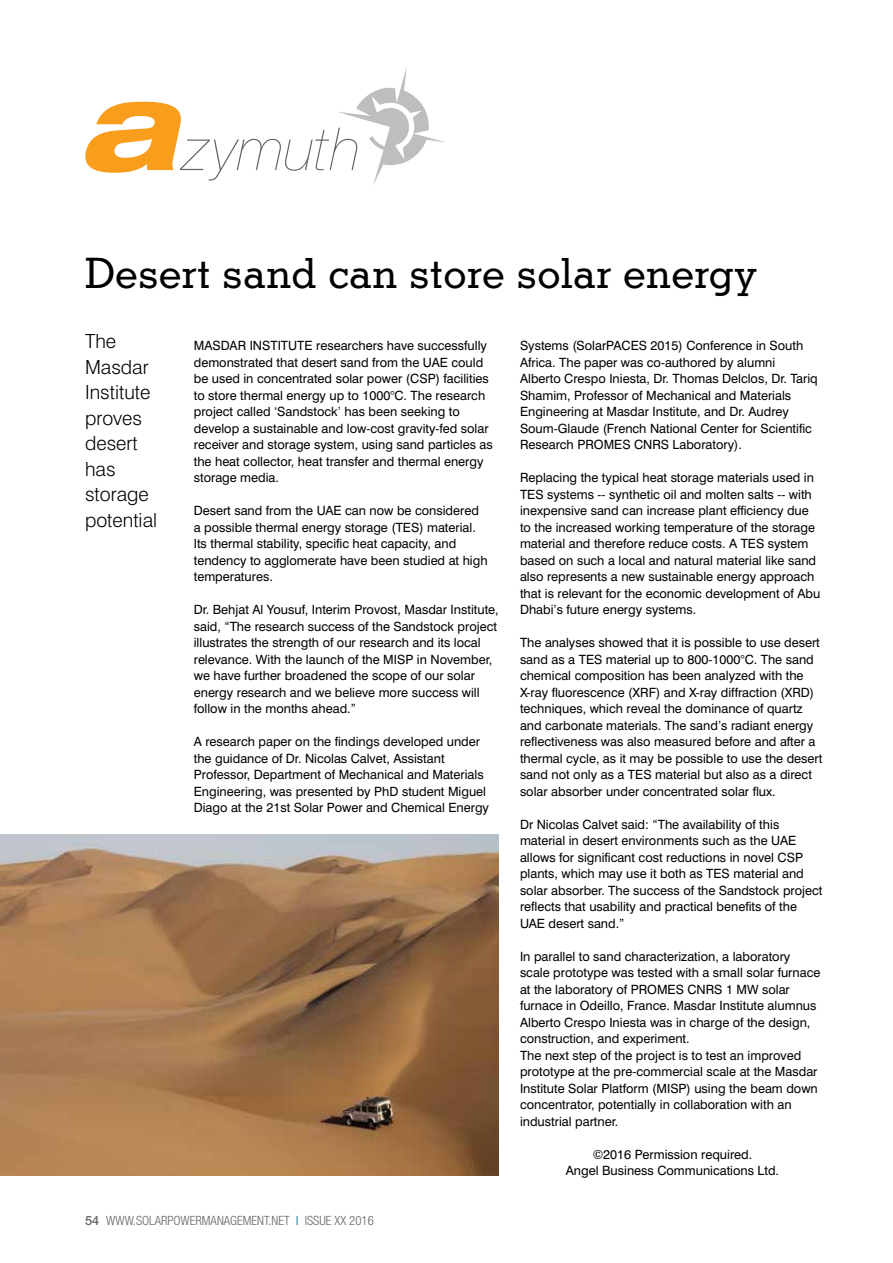
<style>
.page{position:relative;width:893px;height:1263px;background:#fff}
.page>*{position:absolute;margin:0;border:0;box-sizing:border-box;transform-origin:0 0}
.t1{font:italic 200 59.4px "Helvetica Neue";letter-spacing:.02em;color:#636466}
.t2{font:500 42px "Stymie BT";color:#000}
.t3{font:300 19.5px/25.5px "Swiss 721 BT";color:#000}
.t4{font:12.75px/16.5px "Swiss 721 BT";color:#000}
.t5{font:300 condensed 12.75px "Helvetica Neue";color:#636466}
.s1{font-weight:800;font-stretch:expanded;font-size:123px;color:#f99d1c}
.s2{font-weight:500;font-stretch:normal}
.s3{font-stretch:normal;color:#006799}
</style>
<div class="page">
<svg style="left:338px;top:67px;width:107px;height:119px"></svg>
<img style="left:0;top:834px;width:499px;height:341px">
<h1 class="t1" style="left:79px;top:102px;width:283px"><span class="s1">a</span>zymuth</h1>
<h2 class="t2" style="left:85px;top:248px;width:673px">Desert sand can store solar energy</h2>
<h3 class="t3" style="left:85px;top:328px;width:74px">The<br>Masdar<br>Institute proves desert has storage potential</h3>
<p class="t4" style="left:520px;top:337px;width:299px">Systems (SolarPACES 2015) Conference in South Africa. The paper was co-authored by alumni Alberto Crespo Iniesta, Dr. Thomas Delclos, Dr. Tariq Shamim, Professor of Mechanical and Materials Engineering at Masdar Institute, and Dr. Audrey Soum-Glaude (French National Center for Scientific Research PROMES CNRS Laboratory).</p>
<p class="t4" style="left:194px;top:337px;width:300px">MASDAR INSTITUTE researchers have successfully demonstrated that desert sand from the UAE could be used in concentrated solar power (CSP) facilities to store thermal energy up to 1000°C. The research project called ‘Sandstock’ has been seeking to develop a sustainable and low-cost gravity-fed solar receiver and storage system, using sand particles as the heat collector, heat transfer and thermal energy storage media.</p>
<p class="t4" style="left:194px;top:502px;width:295px">Desert sand from the UAE can now be considered a possible thermal energy storage (TES) material.<br>Its thermal stability, specific heat capacity, and tendency to agglomerate have been studied at high temperatures.</p>
<p class="t4" style="left:194px;top:601px;width:306px">Dr. Behjat Al Yousuf, Interim Provost, Masdar Institute, said, “The research success of the Sandstock project illustrates the strength of our research and its local relevance. With the launch of the MISP in November, we have further broadened the scope of our solar energy research and we believe more success will follow in the months ahead.”</p>
<p class="t4" style="left:194px;top:733px;width:297px">A research paper on the findings developed under the guidance of Dr. Nicolas Calvet, Assistant Professor, Department of Mechanical and Materials Engineering, was presented by PhD student Miguel Diago at the 21st Solar Power and Chemical Energy</p>
<p class="t4" style="left:520px;top:469px;width:302px">Replacing the typical heat storage materials used in TES systems -- synthetic oil and molten salts -- with inexpensive sand can increase plant efficiency due to the increased working temperature of the storage material and therefore reduce costs. A TES system based on such a local and natural material like sand also represents a new sustainable energy approach that is relevant for the economic development of Abu Dhabi’s future energy systems.</p>
<p class="t4" style="left:520px;top:634px;width:304px">The analyses showed that it is possible to use desert sand as a TES material up to 800-1000°C. The sand chemical composition has been analyzed with the X-ray fluorescence (XRF) and X-ray diffraction (XRD) techniques, which reveal the dominance of quartz and carbonate materials. The sand’s radiant energy reflectiveness was also measured before and after a thermal cycle, as it may be possible to use the desert sand not only as a TES material but also as a direct solar absorber under concentrated solar flux.</p>
<p class="t4" style="left:520px;top:816px;width:304px">Dr Nicolas Calvet said: “The availability of this material in desert environments such as the UAE allows for significant cost reductions in novel CSP plants, which may use it both as TES material and solar absorber. The success of the Sandstock project reflects that usability and practical benefits of the UAE desert sand.”</p>
<p class="t4" style="left:520px;top:948px;width:302px">In parallel to sand characterization, a laboratory scale prototype was tested with a small solar furnace at the laboratory of PROMES CNRS 1 MW solar furnace in Odeillo, France. Masdar Institute alumnus Alberto Crespo Iniesta was in charge of the design, construction, and experiment.<br>The next step of the project is to test an improved prototype at the pre-commercial scale at the Masdar Institute Solar Platform (MISP) using the beam down concentrator, potentially in collaboration with an industrial partner.</p>
<p class="t4" style="left:566px;top:1146px;width:215px;text-align:center">©2016 Permission required.<br>Angel Business Communications Ltd.</p>
<p class="t5" style="left:85px;top:1213px;width:290px"><span class="s2">54</span> WWW.SOLARPOWERMANAGEMENT.NET <span class="s3">I</span> ISSUE XX 2016</p>
</div>
